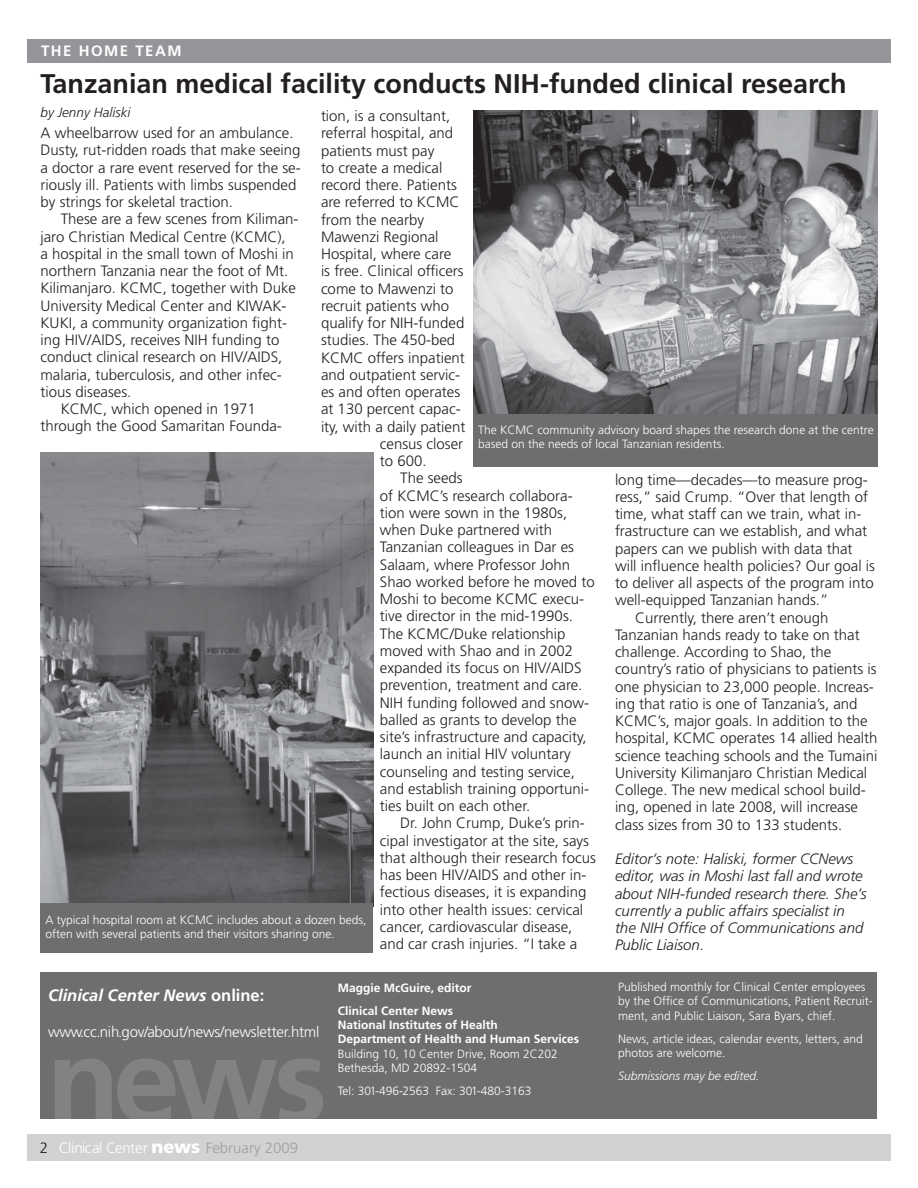
<style>
.page{position:relative;width:918px;height:1188px;background:#fff}
.page>*{position:absolute;margin:0;border:0;box-sizing:border-box;transform-origin:0 0}
.t1{font:700 27px "Frutiger LT Std";color:#231f20}
.t2{font:italic 700 16.5px "Frutiger LT Std";color:#fff}
.t3{font:300 15px/17.2px "Frutiger LT Std";color:#231f20}
.t4{font:italic 300 15px/17.2px "Frutiger LT Std";color:#231f20}
.t5{font:300 15px "Frutiger LT Std";letter-spacing:-.015em;color:#fff}
.t6{font:700 15px "Frutiger LT Std";letter-spacing:.1em;color:#fff}
.t7{font:italic 300 13.5px "Frutiger LT Std";color:#231f20}
.t8{font:300 12px/14.4px "Frutiger LT Std";color:#fff}
.t9{font:700 12px/23.1px "Frutiger LT Std";color:#fff}
.t10{font:italic 300 12px "Frutiger LT Std";color:#fff}
.s1{font-style:normal}
.s2{color:#231f20}
.s3{font-weight:900;font-size:18px}
.s4{color:#9d9fa1}
</style>
<div class="page">
<div style="left:27px;top:1134px;width:864px;height:27px;background:#d1d2d4"></div>
<div style="left:27px;top:39px;width:864px;height:23px;background:#939598"></div>
<div style="left:40px;top:972px;width:838px;height:147px;background:#6c6e70"></div>
<svg style="left:55px;top:1058px;width:268px;height:61px"></svg>
<img style="left:473px;top:110px;width:405px;height:304px">
<div style="left:473px;top:414px;width:405px;height:52px;background:#6c6e70"></div>
<img style="left:40px;top:452px;width:333px;height:451px">
<div style="left:40px;top:903px;width:333px;height:50px;background:#6c6e70"></div>
<p class="t6" style="left:41px;top:44px;width:142px">THE HOME TEAM</p>
<h1 class="t1" style="left:40px;top:72px;width:808px">Tanzanian medical facility conducts NIH-funded clinical research</h1>
<p class="t7" style="left:40px;top:107px;width:92px">by Jenny Haliski</p>
<p class="t3" style="left:40px;top:125px;width:262px">A wheelbarrow used for an ambulance.<br>Dusty, rut-ridden roads that make seeing a doctor a rare event reserved for the se&shy;riously ill. Patients with limbs suspended by strings for skeletal traction.</p>
<p class="t3" style="left:61px;top:211px;width:239px">These are a few scenes from Kiliman-</p>
<p class="t3" style="left:40px;top:229px;width:247px">jaro Christian Medical Centre (KCMC),</p>
<p class="t3" style="left:40px;top:246px;width:255px">a hospital in the small town of Moshi in</p>
<p class="t3" style="left:40px;top:263px;width:249px">northern Tanzania near the foot of Mt.</p>
<p class="t3" style="left:40px;top:280px;width:257px">Kilimanjaro. KCMC, together with Duke</p>
<p class="t3" style="left:40px;top:298px;width:248px">University Medical Center and KIWAK-</p>
<p class="t3" style="left:40px;top:315px;width:248px">KUKI, a community organization fight-</p>
<p class="t3" style="left:40px;top:332px;width:240px">ing HIV/AIDS, receives NIH funding to</p>
<p class="t3" style="left:40px;top:349px;width:243px">conduct clinical research on HIV/AIDS,</p>
<p class="t3" style="left:40px;top:367px;width:243px">malaria, tuberculosis, and other infec-</p>
<p class="t3" style="left:40px;top:384px;width:92px">tious diseases.</p>
<p class="t3" style="left:61px;top:401px;width:197px">KCMC, which opened in 1971</p>
<p class="t3" style="left:40px;top:418px;width:243px">through the Good Samaritan Founda-</p>
<p class="t3" style="left:321px;top:108px;width:131px">tion, is a consultant,</p>
<p class="t3" style="left:321px;top:125px;width:134px">referral hospital, and</p>
<p class="t3" style="left:321px;top:143px;width:115px">patients must pay</p>
<p class="t3" style="left:321px;top:160px;width:123px">to create a medical</p>
<p class="t3" style="left:321px;top:177px;width:137px">record there. Patients</p>
<p class="t3" style="left:321px;top:194px;width:140px">are referred to KCMC</p>
<p class="t3" style="left:321px;top:212px;width:105px">from the nearby</p>
<p class="t3" style="left:321px;top:229px;width:119px">Mawenzi Regional</p>
<p class="t3" style="left:321px;top:246px;width:132px">Hospital, where care</p>
<p class="t3" style="left:321px;top:263px;width:144px">is free. Clinical officers</p>
<p class="t3" style="left:321px;top:281px;width:134px">come to Mawenzi to</p>
<p class="t3" style="left:321px;top:298px;width:130px">recruit patients who</p>
<p class="t3" style="left:321px;top:315px;width:145px">qualify for NIH-funded</p>
<p class="t3" style="left:321px;top:332px;width:136px">studies. The 450-bed</p>
<p class="t3" style="left:321px;top:350px;width:145px">KCMC offers inpatient</p>
<p class="t3" style="left:321px;top:367px;width:141px">and outpatient servic-</p>
<p class="t3" style="left:321px;top:384px;width:141px">es and often operates</p>
<p class="t3" style="left:321px;top:401px;width:141px">at 130 percent capac-</p>
<p class="t3" style="left:321px;top:419px;width:146px">ity, with a daily patient</p>
<p class="t3" style="left:380px;top:436px;width:85px">census closer</p>
<p class="t3" style="left:380px;top:453px;width:48px">to 600.</p>
<p class="t3" style="left:400px;top:470px;width:64px">The seeds</p>
<p class="t3" style="left:380px;top:488px;width:194px">of KCMC’s research collabora-</p>
<p class="t3" style="left:380px;top:505px;width:189px">tion were sown in the 1980s,</p>
<p class="t3" style="left:380px;top:522px;width:174px">when Duke partnered with</p>
<p class="t3" style="left:380px;top:539px;width:196px">Tanzanian colleagues in Dar es</p>
<p class="t3" style="left:380px;top:557px;width:192px">Salaam, where Professor John</p>
<p class="t3" style="left:380px;top:574px;width:216px">Shao worked before he moved to</p>
<p class="t3" style="left:380px;top:591px;width:206px">Moshi to become KCMC execu-</p>
<p class="t3" style="left:380px;top:608px;width:195px">tive director in the mid-1990s.</p>
<p class="t3" style="left:380px;top:626px;width:187px">The KCMC/Duke relationship</p>
<p class="t3" style="left:380px;top:643px;width:195px">moved with Shao and in 2002</p>
<p class="t3" style="left:380px;top:660px;width:203px">expanded its focus on HIV/AIDS</p>
<p class="t3" style="left:380px;top:677px;width:204px">prevention, treatment and care.</p>
<p class="t3" style="left:380px;top:695px;width:211px">NIH funding followed and snow-</p>
<p class="t3" style="left:380px;top:712px;width:198px">balled as grants to develop the</p>
<p class="t3" style="left:380px;top:729px;width:208px">site’s infrastructure and capacity,</p>
<p class="t3" style="left:380px;top:746px;width:192px">launch an initial HIV voluntary</p>
<p class="t3" style="left:380px;top:764px;width:197px">counseling and testing service,</p>
<p class="t3" style="left:380px;top:781px;width:211px">and establish training opportuni-</p>
<p class="t3" style="left:380px;top:798px;width:152px">ties built on each other.</p>
<p class="t3" style="left:400px;top:815px;width:186px">Dr. John Crump, Duke’s prin-</p>
<p class="t3" style="left:380px;top:833px;width:211px">cipal investigator at the site, says</p>
<p class="t3" style="left:380px;top:850px;width:218px">that although their research focus</p>
<p class="t3" style="left:380px;top:867px;width:208px">has been HIV/AIDS and other in-</p>
<p class="t3" style="left:380px;top:884px;width:208px">fectious diseases, it is expanding</p>
<p class="t3" style="left:380px;top:902px;width:205px">into other health issues: cervical</p>
<p class="t3" style="left:380px;top:919px;width:194px">cancer, cardiovascular disease,</p>
<p class="t3" style="left:380px;top:936px;width:199px">and car crash injuries. “I take a</p>
<p class="t8" style="left:478px;top:423px;width:397px">The KCMC community advisory board shapes the research done at the centre based on the needs of local Tanzanian residents.</p>
<p class="t3" style="left:615px;top:471px;width:254px">long time—decades—to measure prog-</p>
<p class="t3" style="left:615px;top:489px;width:255px">ress,” said Crump. “Over that length of</p>
<p class="t3" style="left:615px;top:506px;width:248px">time, what staff can we train, what in-</p>
<p class="t3" style="left:615px;top:523px;width:254px">frastructure can we establish, and what</p>
<p class="t3" style="left:615px;top:540px;width:239px">papers can we publish with data that</p>
<p class="t3" style="left:615px;top:558px;width:262px">will influence health policies? Our goal is</p>
<p class="t3" style="left:615px;top:575px;width:260px">to deliver all aspects of the program into</p>
<p class="t3" style="left:615px;top:592px;width:215px">well-equipped Tanzanian hands.”</p>
<p class="t3" style="left:635px;top:609px;width:195px">Currently, there aren’t enough</p>
<p class="t3" style="left:615px;top:627px;width:246px">Tanzanian hands ready to take on that</p>
<p class="t3" style="left:615px;top:644px;width:218px">challenge. According to Shao, the</p>
<p class="t3" style="left:615px;top:661px;width:263px">country’s ratio of physicians to patients is</p>
<p class="t3" style="left:615px;top:678px;width:260px">one physician to 23,000 people. Increas-</p>
<p class="t3" style="left:615px;top:696px;width:244px">ing that ratio is one of Tanzania’s, and</p>
<p class="t3" style="left:615px;top:713px;width:254px">KCMC’s, major goals. In addition to the</p>
<p class="t3" style="left:615px;top:730px;width:264px">hospital, KCMC operates 14 allied health</p>
<p class="t3" style="left:615px;top:747px;width:264px">science teaching schools and the Tumaini</p>
<p class="t3" style="left:615px;top:765px;width:254px">University Kilimanjaro Christian Medical</p>
<p class="t3" style="left:615px;top:782px;width:252px">College. The new medical school build-</p>
<p class="t3" style="left:615px;top:799px;width:245px">ing, opened in late 2008, will increase</p>
<p class="t3" style="left:615px;top:816px;width:229px">class sizes from 30 to 133 students.</p>
<p class="t4" style="left:615px;top:851px;width:253px">Editor’s note: Haliski, former CCNews editor, was in Moshi last fall and wrote about NIH-funded research there. She’s currently a public affairs specialist in the NIH Office of Communications and Public Liaison.</p>
<p class="t8" style="left:45px;top:913px;width:323px">A typical hospital room at KCMC includes about a dozen beds, often with several patients and their visitors sharing one.</p>
<p class="t2" style="left:48px;top:988px;width:218px">Clinical Center News <span class="s1">online:</span></p>
<p class="t5" style="left:48px;top:1025px;width:273px">www.cc.nih.gov/about/news/newsletter.html</p>
<p class="t5" style="left:40px;top:1141px;width:260px"><span class="s2">2</span> Clinical Center <span class="s3">news</span> <span class="s4">February 2009</span></p>
<p class="t9" style="left:338px;top:976px;width:135px">Maggie McGuire, editor<br>Clinical Center News</p>
<p class="t9" style="left:338px;top:1018px;width:243px;line-height:14.4px">National Institutes of Health<br>Department of Health and Human Services</p>
<p class="t8" style="left:338px;top:1047px;width:222px">Building 10, 10 Center Drive, Room 2C202<br>Bethesda, MD 20892-1504</p>
<p class="t8" style="left:338px;top:1084px;width:195px">Tel: 301-496-2563 Fax: 301-480-3163</p>
<p class="t8" style="left:618px;top:980px;width:256px">Published monthly for Clinical Center employees by the Office of Communications, Patient Recruit&shy;ment, and Public Liaison, Sara Byars, chief.</p>
<p class="t8" style="left:618px;top:1032px;width:246px">News, article ideas, calendar events, letters, and photos are welcome.</p>
<p class="t10" style="left:618px;top:1071px;width:143px">Submissions may be edited.</p>
</div>
